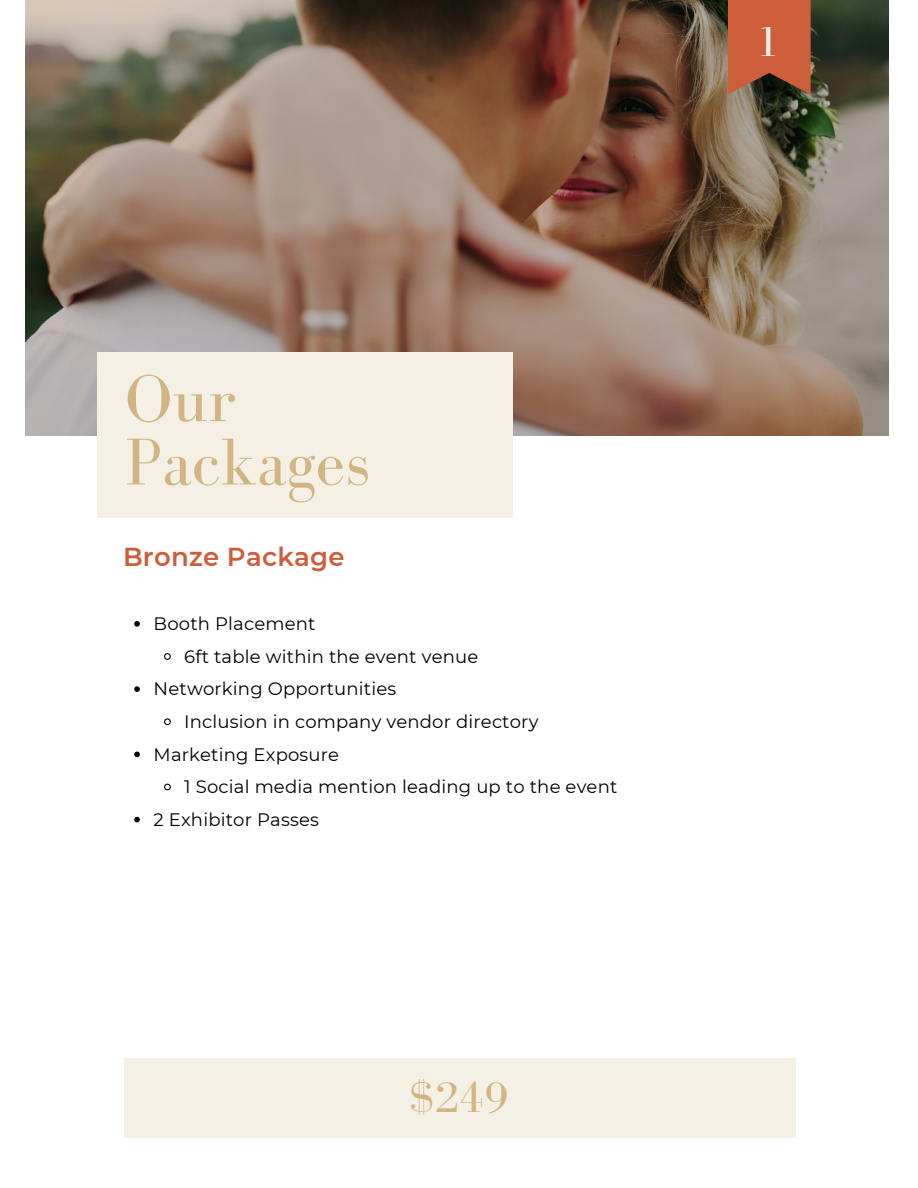
<style>
.page{position:relative;width:918px;height:1188px;background:#fff}
.page>*{position:absolute;margin:0;border:0;box-sizing:border-box;transform-origin:0 0}
.t1{font:68.1px/63.4px "Bodoni FLF";color:#d1b582}
.t2{font:44.55px "Bodoni FLF";color:#d1b582}
.t3{font:43.65px "Bodoni FLF";color:#f5f0e6}
.t4{font:600 25.95px "Montserrat";letter-spacing:.01em;color:#cc5e3b}
.t5{font:18px "Montserrat";letter-spacing:.01em;color:#000}
</style>
<div class="page">
<img style="left:26px;top:0;width:863px;height:435px">
<div style="left:97px;top:353px;width:416px;height:165px;background:#f5f0e6"></div>
<div style="left:124px;top:1058px;width:672px;height:79px;background:#f5f0e6"></div>
<svg style="left:728px;top:0;width:83px;height:95px;background:#b85838"></svg>
<svg style="left:134px;top:621px;width:6px;height:6px"></svg>
<svg style="left:164px;top:653px;width:7px;height:7px"></svg>
<svg style="left:134px;top:686px;width:6px;height:6px"></svg>
<svg style="left:164px;top:718px;width:7px;height:8px"></svg>
<svg style="left:134px;top:752px;width:6px;height:5px"></svg>
<svg style="left:164px;top:783px;width:7px;height:8px"></svg>
<svg style="left:134px;top:817px;width:6px;height:5px"></svg>
<p class="t1" style="left:125px;top:366px;width:246px">Our<br>Packages</p>
<h3 class="t4" style="left:123px;top:540px;width:223px">Bronze Package</h3>
<p class="t5" style="left:154px;top:613px;width:163px">Booth Placement</p>
<p class="t5" style="left:184px;top:645px;width:296px">6ft table within the event venue</p>
<p class="t5" style="left:154px;top:678px;width:244px">Networking Opportunities</p>
<p class="t5" style="left:184px;top:711px;width:356px">Inclusion in company vendor directory</p>
<p class="t5" style="left:154px;top:743px;width:187px">Marketing Exposure</p>
<p class="t5" style="left:184px;top:776px;width:435px">1 Social media mention leading up to the event</p>
<p class="t5" style="left:154px;top:808px;width:167px">2 Exhibitor Passes</p>
<p class="t2" style="left:409px;top:1073px;width:100px">$249</p>
<h1 class="t3" style="left:756px;top:18px;width:25px">1</h1>
</div>
